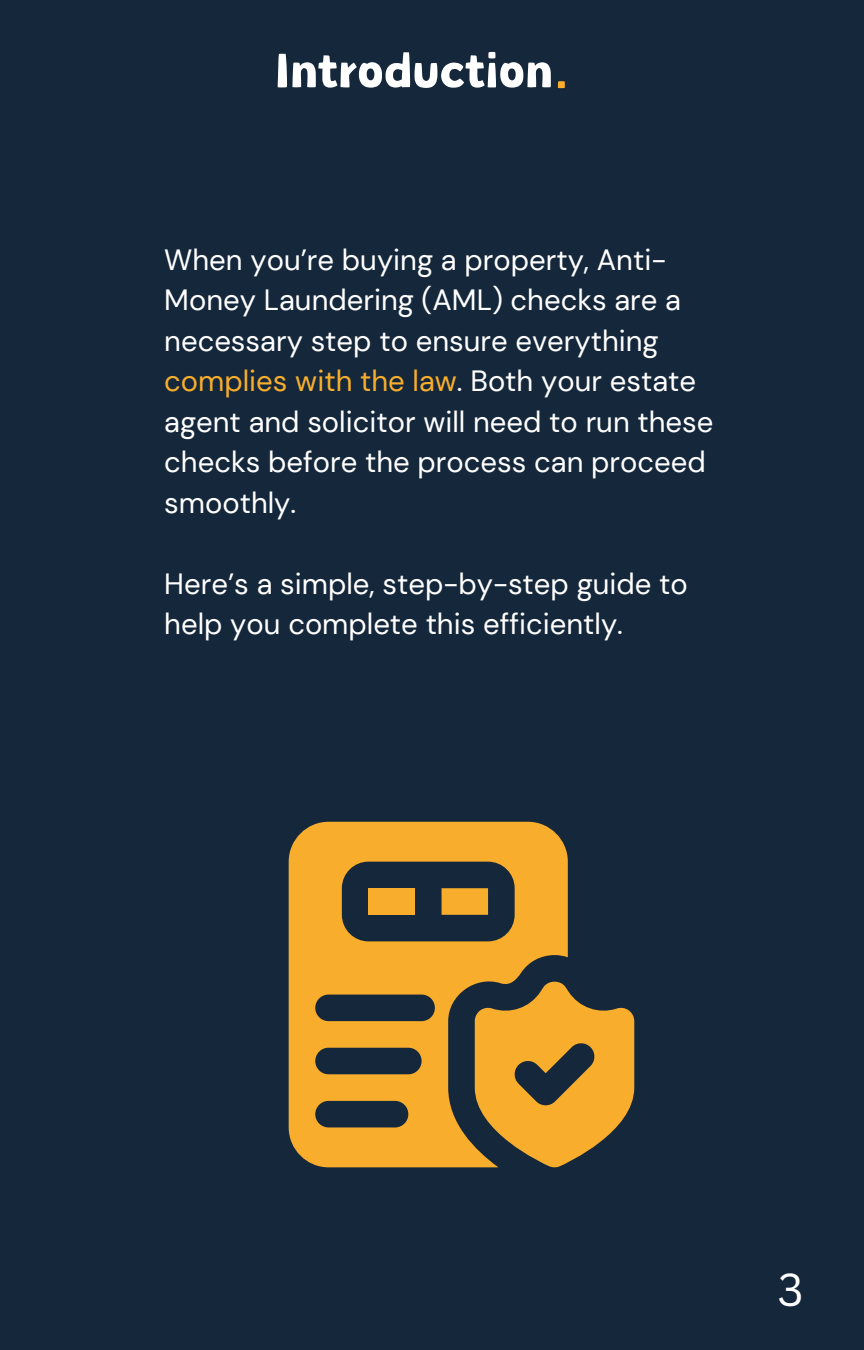
<style>
.page{position:relative;width:864px;height:1350px;background:#15273b}
.page>*{position:absolute;margin:0;border:0;box-sizing:border-box;transform-origin:0 0}
.t1{font:63px "Canva Little Boots";color:#fff}
.t2{font:45px "Canva Sans";color:#fff}
.t3{font:29.25px/40.5px "DM Sans";color:#fff}
.s1{color:#f8ae2c}
</style>
<div class="page">
<svg style="left:289px;top:822px;width:279px;height:345px;fill:#f8ae2c"></svg>
<svg style="left:475px;top:980px;width:159px;height:188px"></svg>
<p class="t1" style="left:275px;top:45px;width:296px">Introduction<span class="s1">.</span></p>
<h1 class="t3" style="left:164px;top:240px;width:551px">When you’re buying a property, Anti-Money Laundering (AML) checks are a necessary step to ensure everything <span class="s1">complies with the law</span>. Both your estate agent and solicitor will need to run these checks before the process can proceed smoothly.</h1>
<p class="t3" style="left:164px;top:564px;width:525px">Here’s a simple, step-by-step guide to help you complete this efficiently.</p>
<h2 class="t2" style="left:778px;top:1258px;width:28px">3</h2>
</div>
